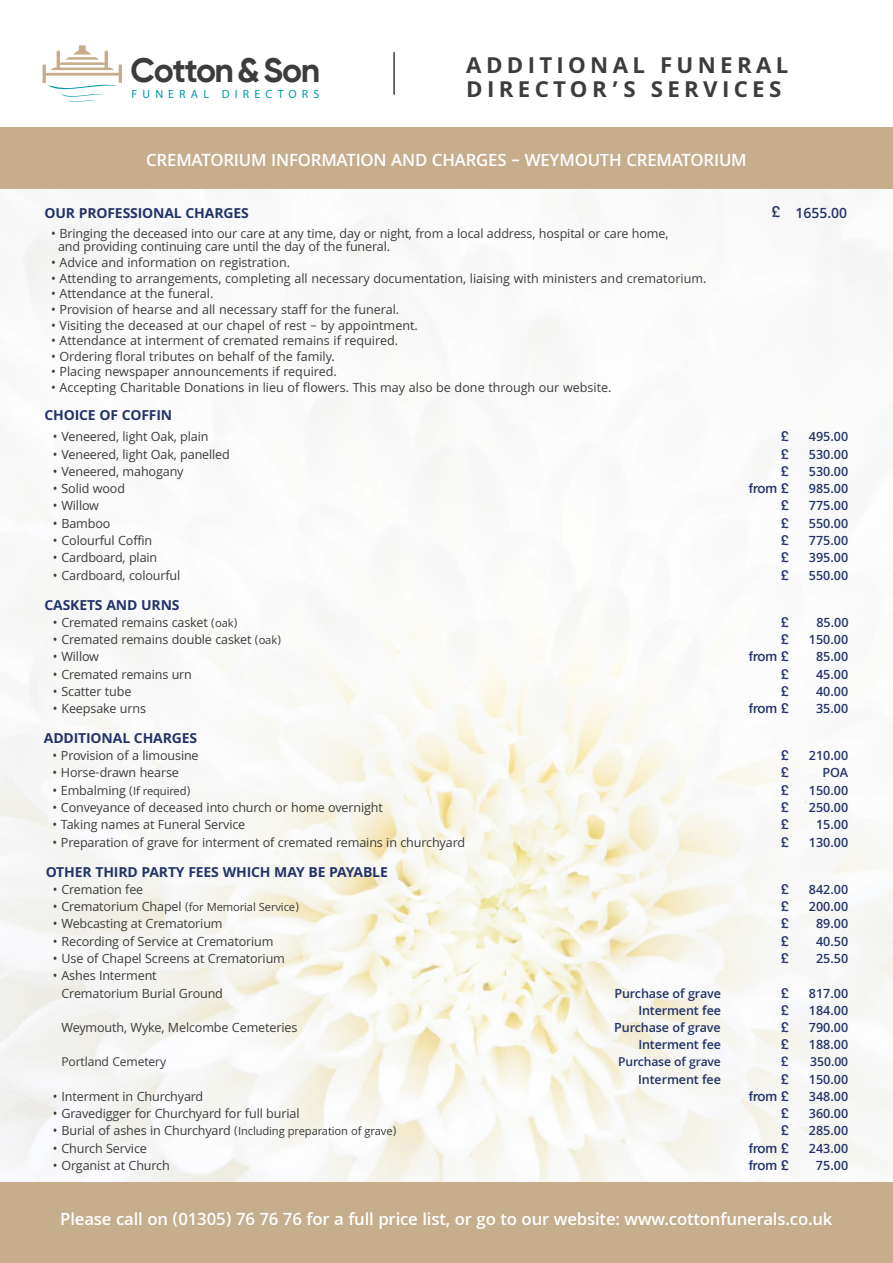
<style>
.page{position:relative;width:893px;height:1263px;background:#fff}
.page>*{position:absolute;margin:0;border:0;box-sizing:border-box;transform-origin:0 0}
.t1{font:700 33.75px "Gilroy";letter-spacing:-.04em;color:#3c3c3b}
.t2{font:700 24px/24px "Khula";letter-spacing:.18em;color:#3c3c3b}
.t3{font:600 18px "Khula";letter-spacing:-.01em;color:#fff}
.t4{font:700 15px "Khula";letter-spacing:-.01em;color:#233369}
.t5{font:600 15px "Khula";color:#233369}
.t6{font:13.5px/13.5px "Khula";letter-spacing:-.01em;color:#3c3c3b}
.t7{font:600 13.5px "Khula";color:#233369}
.t8{font:500 13.5px "Helvetica Neue";color:#233369}
.t9{font:600 13.05px "Khula";letter-spacing:-.01em;color:#233369}
.t10{font:13.05px "Khula";letter-spacing:-.01em;color:#3c3c3b}
.t11{font:500 13.05px "Helvetica Neue";color:#233369}
.t12{font:12px "Khula";letter-spacing:-.01em;color:#3c3c3b}
.t13{font:12px "Myriad Pro";letter-spacing:.43em;color:#009ba4}
.s1{font-family:"Helvetica Neue";font-weight:500}
.s2{font-size:12px}
.s3{font-size:13.5px}
</style>
<div class="page">
<img style="left:0;top:193px;width:893px;height:989px">
<div style="left:0;top:1182px;width:893px;height:81px;background:#c6ad8c"></div>
<svg style="left:43px;top:45px;width:79px;height:57px"></svg>
<hr style="left:393px;top:52px;width:2px;height:43px;background:#3c3c3b">
<div style="left:0;top:128px;width:893px;height:61px;background:#c6ad8c"></div>
<h1 class="t1" style="left:131px;top:49px;width:191px">Cotton&amp;Son</h1>
<p class="t13" style="left:132px;top:86px;width:189px">FUNERAL DIRECTORS</p>
<h2 class="t2" style="left:466px;top:53px;width:324px">ADDITIONAL FUNERAL<br>DIRECTOR’S SERVICES</h2>
<h3 class="t3" style="left:146px;top:150px;width:602px">CREMATORIUM INFORMATION AND CHARGES – WEYMOUTH CREMATORIUM</h3>
<p class="t4" style="left:44px;top:204px;width:206px">OUR PROFESSIONAL CHARGES</p>
<p class="t5" style="left:772px;top:204px;width:77px"><span class="s1">£</span> 1655.00</p>
<p class="t6" style="left:58px;top:226px;width:612px;text-indent:-7px">• Bringing the deceased into our care at any time, day or night, from a local address, hospital or care home, and providing continuing care until the day of the funeral.</p>
<p class="t6" style="left:51px;top:256px;width:241px">• Advice and information on registration.</p>
<p class="t6" style="left:51px;top:271px;width:657px">• Attending to arrangements, completing all necessary documentation, liaising with ministers and crematorium.</p>
<p class="t6" style="left:51px;top:287px;width:164px">• Attendance at the funeral.</p>
<p class="t6" style="left:51px;top:302px;width:350px">• Provision of hearse and all necessary staff for the funeral.</p>
<p class="t6" style="left:51px;top:318px;width:368px">• Visiting the deceased at our chapel of rest – by appointment.</p>
<p class="t6" style="left:51px;top:334px;width:349px">• Attendance at interment of cremated remains if required.</p>
<p class="t6" style="left:51px;top:349px;width:285px">• Ordering floral tributes on behalf of the family.</p>
<p class="t6" style="left:51px;top:365px;width:287px">• Placing newspaper announcements if required.</p>
<p class="t6" style="left:51px;top:381px;width:562px">• Accepting Charitable Donations in lieu of flowers. This may also be done through our website.</p>
<p class="t4" style="left:44px;top:406px;width:129px">CHOICE OF COFFIN</p>
<p class="t6" style="left:53px;top:430px;width:157px">• Veneered, light Oak, plain</p>
<p class="t8" style="left:781px;top:426px;width:9px">£</p>
<p class="t7" style="left:809px;top:429px;width:41px">495.00</p>
<p class="t6" style="left:53px;top:447px;width:179px">• Veneered, light Oak, panelled</p>
<p class="t8" style="left:781px;top:443px;width:9px">£</p>
<p class="t7" style="left:809px;top:446px;width:41px">530.00</p>
<p class="t6" style="left:53px;top:464px;width:132px">• Veneered, mahogany</p>
<p class="t8" style="left:781px;top:460px;width:9px">£</p>
<p class="t7" style="left:809px;top:463px;width:41px">530.00</p>
<p class="t6" style="left:53px;top:482px;width:74px">• Solid wood</p>
<p class="t8" style="left:749px;top:477px;width:41px">from £</p>
<p class="t7" style="left:809px;top:481px;width:41px">985.00</p>
<p class="t6" style="left:53px;top:499px;width:48px">• Willow</p>
<p class="t8" style="left:781px;top:495px;width:9px">£</p>
<p class="t7" style="left:809px;top:498px;width:41px">775.00</p>
<p class="t6" style="left:53px;top:516px;width:59px">• Bamboo</p>
<p class="t8" style="left:781px;top:512px;width:9px">£</p>
<p class="t7" style="left:809px;top:515px;width:41px">550.00</p>
<p class="t6" style="left:53px;top:534px;width:101px">• Colourful Coffin</p>
<p class="t8" style="left:781px;top:529px;width:9px">£</p>
<p class="t7" style="left:809px;top:532px;width:41px">775.00</p>
<p class="t6" style="left:53px;top:551px;width:106px">• Cardboard, plain</p>
<p class="t8" style="left:781px;top:547px;width:9px">£</p>
<p class="t7" style="left:809px;top:550px;width:41px">395.00</p>
<p class="t6" style="left:53px;top:568px;width:129px">• Cardboard, colourful</p>
<p class="t8" style="left:781px;top:564px;width:9px">£</p>
<p class="t7" style="left:809px;top:567px;width:41px">550.00</p>
<p class="t4" style="left:44px;top:596px;width:137px">CASKETS AND URNS</p>
<p class="t6" style="left:53px;top:615px;width:186px">• Cremated remains casket <span class="s2">(oak)</span></p>
<p class="t8" style="left:781px;top:611px;width:9px">£</p>
<p class="t7" style="left:816px;top:614px;width:34px">85.00</p>
<p class="t6" style="left:53px;top:633px;width:230px">• Cremated remains double casket <span class="s2">(oak)</span></p>
<p class="t8" style="left:781px;top:628px;width:9px">£</p>
<p class="t7" style="left:809px;top:631px;width:41px">150.00</p>
<p class="t6" style="left:53px;top:650px;width:48px">• Willow</p>
<p class="t8" style="left:749px;top:646px;width:41px">from £</p>
<p class="t7" style="left:816px;top:649px;width:34px">85.00</p>
<p class="t6" style="left:53px;top:667px;width:141px">• Cremated remains urn</p>
<p class="t8" style="left:781px;top:663px;width:9px">£</p>
<p class="t7" style="left:816px;top:666px;width:34px">45.00</p>
<p class="t6" style="left:53px;top:684px;width:80px">• Scatter tube</p>
<p class="t8" style="left:781px;top:680px;width:9px">£</p>
<p class="t7" style="left:816px;top:683px;width:34px">40.00</p>
<p class="t6" style="left:53px;top:702px;width:95px">• Keepsake urns</p>
<p class="t8" style="left:749px;top:698px;width:41px">from £</p>
<p class="t7" style="left:816px;top:701px;width:34px">35.00</p>
<p class="t4" style="left:44px;top:729px;width:155px">ADDITIONAL CHARGES</p>
<p class="t6" style="left:52px;top:749px;width:148px">• Provision of a limousine</p>
<p class="t8" style="left:781px;top:744px;width:9px">£</p>
<p class="t7" style="left:809px;top:747px;width:41px">210.00</p>
<p class="t6" style="left:52px;top:766px;width:128px">• Horse-drawn hearse</p>
<p class="t8" style="left:781px;top:762px;width:9px">£</p>
<p class="t7" style="left:822px;top:765px;width:27px">POA</p>
<p class="t12" style="left:52px;top:783px;width:140px"><span class="s3">• Embalming</span> (If required)</p>
<p class="t8" style="left:781px;top:779px;width:9px">£</p>
<p class="t7" style="left:809px;top:782px;width:41px">150.00</p>
<p class="t6" style="left:52px;top:800px;width:332px">• Conveyance of deceased into church or home overnight</p>
<p class="t8" style="left:781px;top:796px;width:9px">£</p>
<p class="t7" style="left:809px;top:799px;width:41px">250.00</p>
<p class="t6" style="left:52px;top:818px;width:194px">• Taking names at Funeral Service</p>
<p class="t8" style="left:781px;top:814px;width:9px">£</p>
<p class="t7" style="left:816px;top:817px;width:34px">15.00</p>
<p class="t6" style="left:52px;top:835px;width:414px">• Preparation of grave for interment of cremated remains in churchyard</p>
<p class="t8" style="left:781px;top:831px;width:9px">£</p>
<p class="t7" style="left:809px;top:834px;width:41px">130.00</p>
<p class="t4" style="left:46px;top:863px;width:344px">OTHER THIRD PARTY FEES WHICH MAY BE PAYABLE</p>
<p class="t6" style="left:53px;top:882px;width:92px">• Cremation fee</p>
<p class="t8" style="left:781px;top:878px;width:9px">£</p>
<p class="t7" style="left:809px;top:881px;width:41px">842.00</p>
<p class="t12" style="left:53px;top:900px;width:247px"><span class="s3">• Crematorium Chapel</span> (for Memorial Service)</p>
<p class="t8" style="left:781px;top:895px;width:9px">£</p>
<p class="t7" style="left:809px;top:898px;width:41px">200.00</p>
<p class="t6" style="left:53px;top:917px;width:171px">• Webcasting at Crematorium</p>
<p class="t8" style="left:781px;top:912px;width:9px">£</p>
<p class="t7" style="left:816px;top:916px;width:34px">89.00</p>
<p class="t6" style="left:53px;top:934px;width:222px">• Recording of Service at Crematorium</p>
<p class="t8" style="left:781px;top:930px;width:9px">£</p>
<p class="t7" style="left:816px;top:933px;width:34px">40.50</p>
<p class="t6" style="left:53px;top:951px;width:234px">• Use of Chapel Screens at Crematorium</p>
<p class="t8" style="left:781px;top:947px;width:9px">£</p>
<p class="t7" style="left:816px;top:950px;width:34px">25.50</p>
<p class="t6" style="left:61px;top:967px;width:163px;line-height:17.2px;text-indent:-9px">• Ashes Interment<br>Crematorium Burial Ground</p>
<p class="t7" style="left:614px;top:985px;width:108px">Purchase of grave</p>
<p class="t8" style="left:781px;top:982px;width:9px">£</p>
<p class="t7" style="left:809px;top:985px;width:41px">817.00</p>
<p class="t7" style="left:638px;top:1002px;width:84px">Interment fee</p>
<p class="t8" style="left:781px;top:999px;width:9px">£</p>
<p class="t7" style="left:809px;top:1002px;width:41px">184.00</p>
<p class="t6" style="left:61px;top:1021px;width:237px">Weymouth, Wyke, Melcombe Cemeteries</p>
<p class="t7" style="left:614px;top:1019px;width:108px">Purchase of grave</p>
<p class="t8" style="left:781px;top:1016px;width:9px">£</p>
<p class="t7" style="left:809px;top:1019px;width:41px">790.00</p>
<p class="t7" style="left:638px;top:1037px;width:84px">Interment fee</p>
<p class="t8" style="left:781px;top:1034px;width:9px">£</p>
<p class="t7" style="left:809px;top:1037px;width:41px">188.00</p>
<p class="t10" style="left:61px;top:1054px;width:106px">Portland Cemetery</p>
<p class="t9" style="left:618px;top:1054px;width:104px">Purchase of grave</p>
<p class="t11" style="left:781px;top:1051px;width:9px">£</p>
<p class="t9" style="left:810px;top:1054px;width:39px">350.00</p>
<p class="t7" style="left:638px;top:1071px;width:84px">Interment fee</p>
<p class="t8" style="left:781px;top:1068px;width:9px">£</p>
<p class="t7" style="left:809px;top:1071px;width:41px">150.00</p>
<p class="t6" style="left:53px;top:1089px;width:152px">• Interment in Churchyard</p>
<p class="t8" style="left:749px;top:1085px;width:41px">from £</p>
<p class="t7" style="left:809px;top:1088px;width:41px">348.00</p>
<p class="t6" style="left:53px;top:1107px;width:248px">• Gravedigger for Churchyard for full burial</p>
<p class="t8" style="left:781px;top:1102px;width:9px">£</p>
<p class="t7" style="left:809px;top:1105px;width:41px">360.00</p>
<p class="t6" style="left:53px;top:1141px;width:95px">• Church Service</p>
<p class="t8" style="left:749px;top:1137px;width:41px">from £</p>
<p class="t7" style="left:809px;top:1140px;width:41px">243.00</p>
<p class="t6" style="left:53px;top:1159px;width:118px">• Organist at Church</p>
<p class="t8" style="left:749px;top:1154px;width:41px">from £</p>
<p class="t7" style="left:816px;top:1157px;width:34px">75.00</p>
<p class="t12" style="left:53px;top:1124px;width:345px"><span class="s3">• Burial of ashes in Churchyard</span> (Including preparation of grave)</p>
<p class="t8" style="left:781px;top:1120px;width:9px">£</p>
<p class="t7" style="left:809px;top:1123px;width:41px">285.00</p>
<h3 class="t3" style="left:60px;top:1208px;width:774px">Please call on (01305) 76 76 76 for a full price list, or go to our website: www.cottonfunerals.co.uk</h3>
</div>
